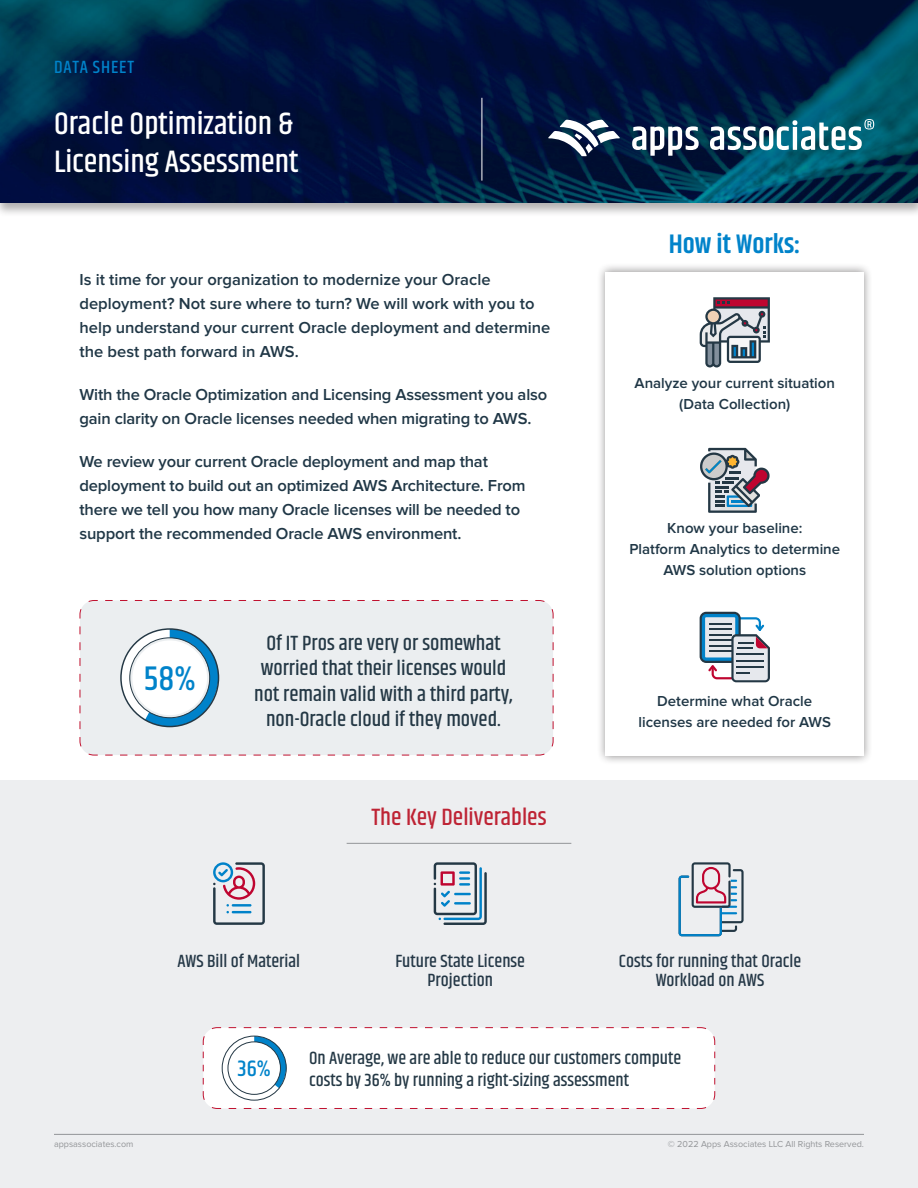
<style>
.page{position:relative;width:918px;height:1188px;background:#fff}
.page>*{position:absolute;margin:0;border:0;box-sizing:border-box;transform-origin:0 0}
.t1{font:500 34.8px "Khand";color:#0083ca}
.t2{font:500 31.5px/37.8px "Khand";color:#fff}
.t3{font:600 27px "Khand";color:#0083ca}
.Paragraph_Style_1{font:500 24px "Khand";color:#be2334}
.t4{font:500 22.8px "Khand";color:#0083ca}
.Body{font:500 21px/25.2px "Khand";color:#243845;text-align:center}
.Body-2{font:500 18px/21.6px "Khand";color:#243845}
.Paragraph_Style_1-2{font:500 18px/19.5px "Khand";color:#243746;text-align:center}
.t5{font:500 18px "Khand";letter-spacing:.05em;color:#0083ca}
.Body-3{font:600 16.5px/24px "Proxima Nova";letter-spacing:-.01em;color:#203746}
.Body-4{font:600 15px "Proxima Nova";color:#203746}
.t6{font:9px "Proxima Nova";color:#939598}
</style>
<div class="page">
<div style="left:0;top:780px;width:918px;height:408px;background:#edeef0"></div>
<div style="left:597px;top:263px;width:276px;height:502px;background:#231f20;opacity:.5"></div>
<div style="left:606px;top:272px;width:258px;height:484px;background:#fff"></div>
<div style="left:0;top:0;width:918px;height:217px;background:#231f20;opacity:.35"></div>
<img style="left:0;top:0;width:918px;height:203px">
<hr style="left:54px;top:1134px;width:810px;height:1px;background:#939598">
<svg style="left:700px;top:297px;width:70px;height:70px"></svg>
<svg style="left:700px;top:448px;width:70px;height:65px"></svg>
<svg style="left:700px;top:612px;width:70px;height:70px"></svg>
<hr style="left:482px;top:98px;width:1px;height:83px;background:#fff">
<div style="left:79px;top:600px;width:475px;height:156px;background:#ebeef0"></div>
<svg style="left:121px;top:629px;width:98px;height:98px"></svg>
<div style="left:129px;top:637px;width:81px;height:81px;border:1px solid #243845;border-radius:50%"></div>
<svg style="left:548px;top:120px;width:72px;height:36px"></svg>
<svg style="left:632px;top:119px;width:242px;height:37px"></svg>
<svg style="left:213px;top:862px;width:52px;height:63px"></svg>
<svg style="left:434px;top:862px;width:53px;height:63px"></svg>
<hr style="left:454px;top:902px;width:17px;height:3px;background:#0082c9">
<svg style="left:679px;top:862px;width:65px;height:74px"></svg>
<div style="left:202px;top:1027px;width:514px;height:82px;background:#fff"></div>
<div style="left:222px;top:1036px;width:65px;height:65px;border:1px solid #243845;border-radius:50%"></div>
<div style="left:228px;top:1042px;width:53px;height:53px;border:1px solid #243845;border-radius:50%"></div>
<hr style="left:347px;top:843px;width:224px;height:1px;background:#939598">
<p class="t5" style="left:54px;top:56px;width:82px">DATA SHEET</p>
<p class="t2" style="left:54px;top:107px;width:246px">Oracle Optimization &amp;<br>Licensing Assessment</p>
<p class="Body-3" style="left:79px;top:268px;width:473px">Is it time for your organization to modernize your Oracle deployment? Not sure where to turn? We will work with you to help understand your current Oracle deployment and determine the best path forward in AWS.</p>
<p class="Body-3" style="left:79px;top:383px;width:469px">With the Oracle Optimization and Licensing Assessment you also gain clarity on Oracle licenses needed when migrating to AWS.</p>
<p class="Body-3" style="left:79px;top:450px;width:448px">We review your current Oracle deployment and map that deployment to build out an optimized AWS Architecture. From there we tell you how many Oracle licenses will be needed to support the recommended Oracle AWS environment.</p>
<p class="t1" style="left:144px;top:657px;width:54px">58%</p>
<p class="Body" style="left:254px;top:632px;width:260px">Of IT Pros are very or somewhat worried that their licenses would not remain valid with a third party, non-Oracle cloud if they moved.</p>
<p class="Paragraph_Style_1" style="left:371px;top:803px;width:177px">The Key Deliverables</p>
<p class="t3" style="left:669px;top:226px;width:133px">How it Works:</p>
<p class="Body-4" style="left:635px;top:374px;width:202px">Analyze your current situation</p>
<p class="Body-4" style="left:679px;top:395px;width:113px">(Data Collection)</p>
<p class="Body-4" style="left:667px;top:520px;width:137px">Know your baseline:</p>
<p class="Body-4" style="left:629px;top:541px;width:212px">Platform Analytics to determine</p>
<p class="Body-4" style="left:663px;top:562px;width:144px">AWS solution options</p>
<p class="Body-4" style="left:657px;top:692px;width:156px">Determine what Oracle</p>
<p class="Body-4" style="left:639px;top:713px;width:194px">licenses are needed for AWS</p>
<p class="Paragraph_Style_1-2" style="left:177px;top:952px;width:124px">AWS Bill of Material</p>
<p class="Paragraph_Style_1-2" style="left:395px;top:952px;width:131px">Future State License<br>Projection</p>
<p class="Paragraph_Style_1-2" style="left:619px;top:952px;width:184px">Costs for running that Oracle<br>Workload on AWS</p>
<p class="t4" style="left:238px;top:1054px;width:35px">36%</p>
<p class="Body-2" style="left:309px;top:1049px;width:374px">On Average, we are able to reduce our customers compute costs by 36% by running a right-sizing assessment</p>
<p class="t6" style="left:54px;top:1139px;width:81px">appsassociates.com</p>
<p class="t6" style="left:668px;top:1139px;width:198px">© 2022 Apps Associates LLC All Rights Reserved.</p>
</div>
